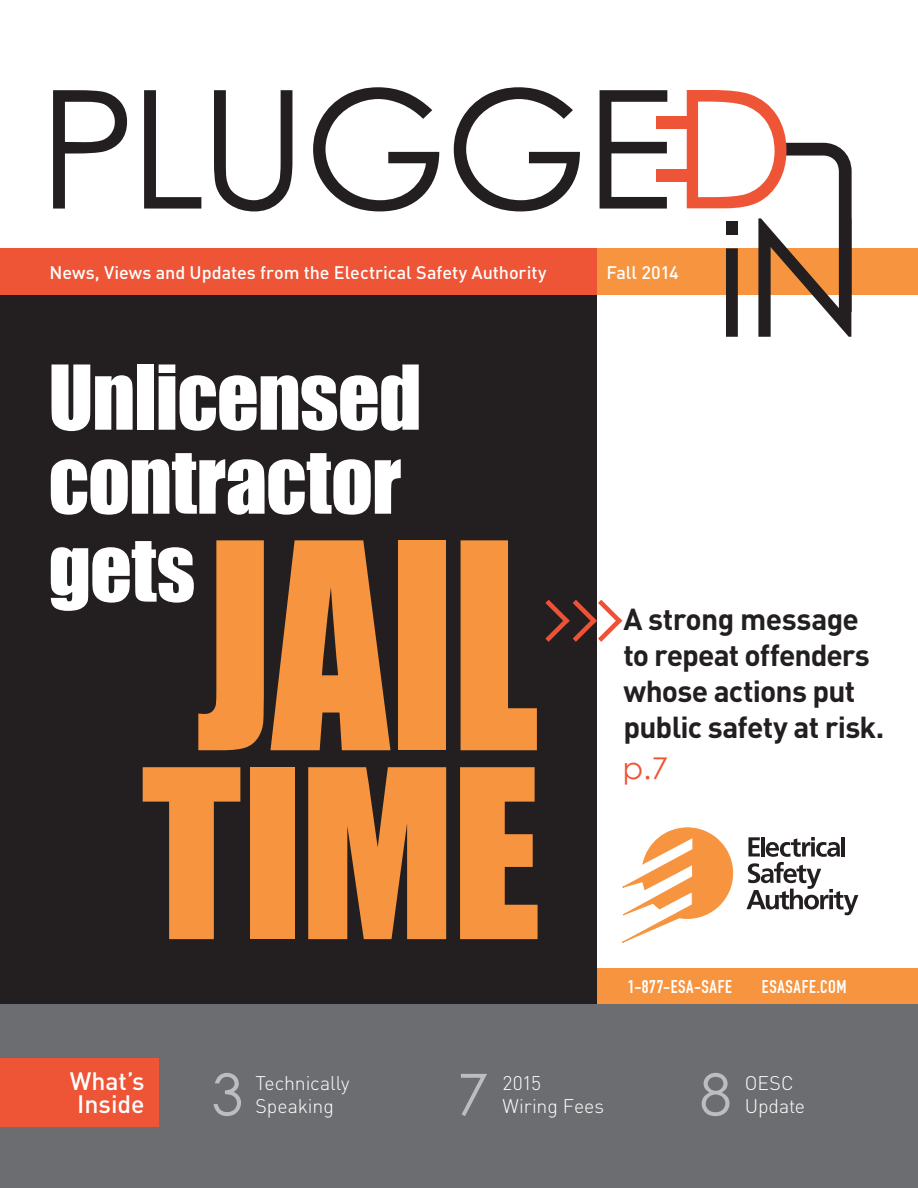
<style>
.page{position:relative;width:918px;height:1188px;background:#fff}
.page>*{position:absolute;margin:0;border:0;box-sizing:border-box;transform-origin:0 0}
.Body_Copy{font:265.5px "Impact";color:#f7943f;scale:.87 1}
.Body_Copy-2{font:217.5px "Impact";color:#f7943f}
.Body_Copy-3{font:82.5px/84px "Impact";letter-spacing:-.015em;color:#fff}
.t1{font:57.45px "Century Gothic";color:#bcbdc0}
.t2{font:700 30px/36px "DIN";letter-spacing:-.025em;color:#231f20}
.Headlines{font:30px "Century Gothic";color:#ee5436}
.t3{font:500 24.9px/22.5px "DIN";color:#fff}
.t4{font:300 19.5px "DIN";letter-spacing:-.005em;color:#fff}
.t5{font:18.15px "DIN Engschrift";letter-spacing:.035em;color:#fff}
.t6{font:500 18px "DIN";color:#fff}
</style>
<div class="page">
<div style="left:0;top:284px;width:597px;height:736px;background:#231f20"></div>
<div style="left:597px;top:968px;width:321px;height:38px;background:#f7943f"></div>
<svg style="left:622px;top:828px;width:111px;height:115px"></svg>
<svg style="left:747px;top:837px;width:111px;height:78px"></svg>
<div style="left:0;top:1004px;width:918px;height:184px;background:#6c6d70"></div>
<div style="left:0;top:1059px;width:159px;height:68px;background:#ee5436"></div>
<div style="left:489px;top:248px;width:429px;height:47px;background:#f7943f"></div>
<svg style="left:53px;top:87px;width:614px;height:124px"></svg>
<div style="left:0;top:248px;width:597px;height:47px;background:#ee5436"></div>
<div style="left:656px;top:116px;width:32px;height:12px;background:#ee5436"></div>
<div style="left:656px;top:170px;width:32px;height:12px;background:#ee5436"></div>
<svg style="left:687px;top:90px;width:165px;height:247px"></svg>
<svg style="left:545px;top:600px;width:77px;height:42px"></svg>
<p class="t6" style="left:50px;top:261px;width:499px">News, Views and Updates from the Electrical Safety Authority</p>
<p class="t6" style="left:606px;top:261px;width:74px">Fall 2014</p>
<p class="Body_Copy-3" style="left:48px;top:353px;width:375px">Unlicensed contractor</p>
<p class="Body_Copy" style="left:196px;top:440px;width:395px">JAIL</p>
<p class="Body_Copy-3" style="left:48px;top:525px;width:148px">gets</p>
<p class="Body_Copy-2" style="left:141px;top:685px;width:402px">TIME</p>
<p class="t2" style="left:623px;top:600px;width:263px">A strong message to repeat offenders whose actions put public safety at risk.</p>
<p class="Headlines" style="left:623px;top:750px;width:47px">p.7</p>
<p class="t5" style="left:628px;top:976px;width:106px">1-877-ESA-SAFE</p>
<p class="t5" style="left:762px;top:976px;width:86px">ESASAFE.COM</p>
<p class="t3" style="left:70px;top:1069px;width:77px">What’s<br>Inside</p>
<p class="t1" style="left:212px;top:1059px;width:33px">3</p>
<p class="t1" style="left:457px;top:1059px;width:33px">7</p>
<p class="t1" style="left:700px;top:1059px;width:33px">8</p>
<p class="t4" style="left:502px;top:1071px;width:40px">2015</p>
<p class="t4" style="left:502px;top:1094px;width:103px">Wiring Fees</p>
<p class="t4" style="left:256px;top:1071px;width:95px">Technically</p>
<p class="t4" style="left:256px;top:1094px;width:80px">Speaking</p>
<p class="t4" style="left:745px;top:1071px;width:50px">OESC</p>
<p class="t4" style="left:745px;top:1094px;width:62px">Update</p>
</div>
